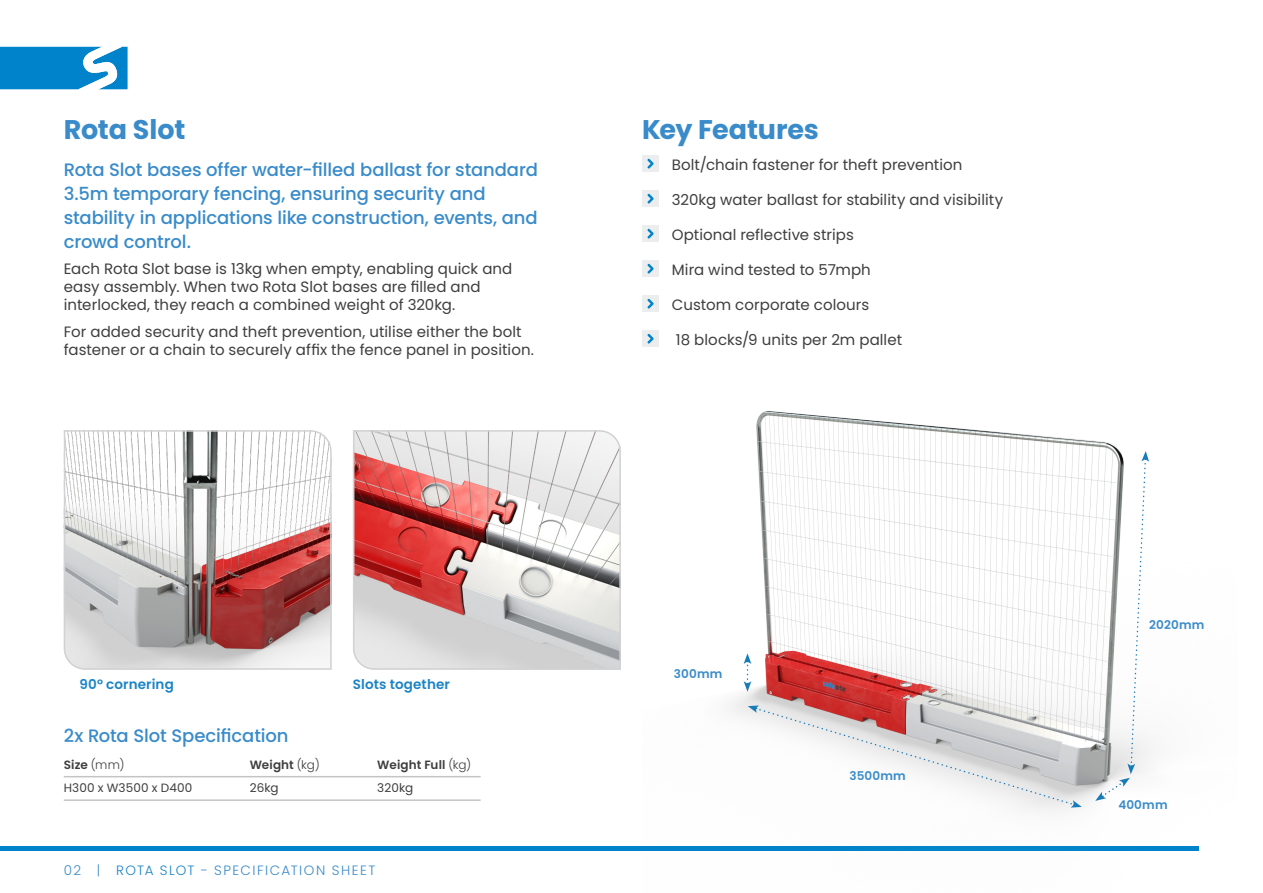
<style>
.page{position:relative;width:1263px;height:893px;background:#fff}
.page>*{position:absolute;margin:0;border:0;box-sizing:border-box;transform-origin:0 0}
.Page_Title{font:700 27px "Poppins";letter-spacing:-.005em;color:#398bca}
.Subtitle{font:500 18px/24px "Poppins";letter-spacing:-.01em;color:#398bca}
.Body_Text{font:15px/18px "Poppins";letter-spacing:.005em;color:#3e3e3f}
.Bullets{font:15px "Poppins";letter-spacing:.005em;color:#3e3e3f}
.t1{font:300 13.5px "Poppins";letter-spacing:.105em;color:#398bca}
.Image_Caption{font:600 13.5px "Poppins";letter-spacing:.01em;color:#1b84c6}
.Table_01{font:600 12px "Poppins";letter-spacing:.01em;color:#3e3e3f}
.Table_01-2{font:12px "Poppins";letter-spacing:.01em;color:#3e3e3f}
.Arrow_Text{font:600 12px "Poppins";letter-spacing:.015em;color:#398bca}
.s1{font-weight:300}
.s2{color:#1b84c6}
</style>
<div class="page">
<hr style="left:0;top:846px;width:1199px;height:4px;background:#0083ca">
<svg style="left:0;top:47px;width:128px;height:42px;background:#2896d2"></svg>
<div style="left:642px;top:155px;width:17px;height:17px;background:#ecedee"></div>
<svg style="left:647px;top:159px;width:7px;height:9px"></svg>
<div style="left:642px;top:190px;width:17px;height:17px;background:#ecedee"></div>
<svg style="left:647px;top:194px;width:7px;height:9px"></svg>
<div style="left:642px;top:225px;width:17px;height:17px;background:#ecedee"></div>
<svg style="left:647px;top:229px;width:7px;height:9px"></svg>
<div style="left:642px;top:260px;width:17px;height:17px;background:#ecedee"></div>
<svg style="left:647px;top:264px;width:7px;height:10px"></svg>
<div style="left:642px;top:295px;width:17px;height:17px;background:#ecedee"></div>
<svg style="left:647px;top:299px;width:7px;height:10px"></svg>
<div style="left:642px;top:330px;width:17px;height:17px;background:#ecedee"></div>
<svg style="left:647px;top:334px;width:7px;height:10px"></svg>
<svg style="left:352px;top:430px;width:269px;height:240px;background:#d9b8b7"></svg>
<svg style="left:63px;top:430px;width:269px;height:240px"></svg>
<img style="left:642px;top:411px;width:557px;height:440px">
<svg style="left:748px;top:705px;width:334px;height:103px"></svg>
<svg style="left:744px;top:653px;width:7px;height:39px"></svg>
<svg style="left:1095px;top:451px;width:54px;height:350px"></svg>
<hr style="left:64px;top:776px;width:417px;height:1px;background:#c4c4c5">
<hr style="left:64px;top:799px;width:417px;height:2px;background:#c4c4c5">
<p class="Page_Title" style="left:64px;top:114px;width:123px">Rota Slot</p>
<p class="Subtitle" style="left:64px;top:157px;width:476px">Rota Slot bases offer water-filled ballast for standard 3.5m temporary fencing, ensuring security and stability in applications like construction, events, and crowd control.</p>
<p class="Body_Text" style="left:64px;top:260px;width:450px">Each Rota Slot base is 13kg when empty, enabling quick and easy assembly. When two Rota Slot bases are filled and interlocked, they reach a combined weight of 320kg.</p>
<p class="Body_Text" style="left:64px;top:322px;width:472px">For added security and theft prevention, utilise either the bolt fastener or a chain to securely affix the fence panel in position.</p>
<p class="Page_Title" style="left:642px;top:114px;width:178px">Key Features</p>
<p class="Bullets" style="left:672px;top:156px;width:292px">Bolt/chain fastener for theft prevention</p>
<p class="Bullets" style="left:672px;top:191px;width:333px">320kg water ballast for stability and visibility</p>
<p class="Bullets" style="left:672px;top:226px;width:183px">Optional reflective strips</p>
<p class="Bullets" style="left:672px;top:261px;width:200px">Mira wind tested to 57mph</p>
<p class="Bullets" style="left:672px;top:296px;width:199px">Custom corporate colours</p>
<p class="Bullets" style="left:676px;top:331px;width:228px">18 blocks/9 units per 2m pallet</p>
<p class="Image_Caption" style="left:79px;top:677px;width:96px">90° cornering</p>
<p class="Image_Caption" style="left:353px;top:677px;width:99px">Slots together</p>
<p class="Subtitle" style="left:64px;top:724px;width:226px">2x Rota Slot Specification</p>
<p class="Table_01" style="left:64px;top:758px;width:62px">Size <span class="s1">(mm)</span></p>
<p class="Table_01" style="left:250px;top:758px;width:72px">Weight <span class="s1">(kg)</span></p>
<p class="Table_01" style="left:377px;top:758px;width:96px">Weight Full <span class="s1">(kg)</span></p>
<p class="Table_01-2" style="left:64px;top:781px;width:130px">H300 x W3500 x D400</p>
<p class="Table_01-2" style="left:250px;top:781px;width:30px">26kg</p>
<p class="Table_01-2" style="left:377px;top:781px;width:37px">320kg</p>
<p class="t1" style="left:64px;top:862px;width:313px">02 | <span class="s2">ROTA SLOT</span> - SPECIFICATION SHEET</p>
<p class="Arrow_Text" style="left:674px;top:667px;width:50px">300mm</p>
<p class="Arrow_Text" style="left:849px;top:768px;width:58px">3500mm</p>
<p class="Arrow_Text" style="left:1149px;top:617px;width:57px">2020mm</p>
<p class="Arrow_Text" style="left:1118px;top:798px;width:51px">400mm</p>
</div>
